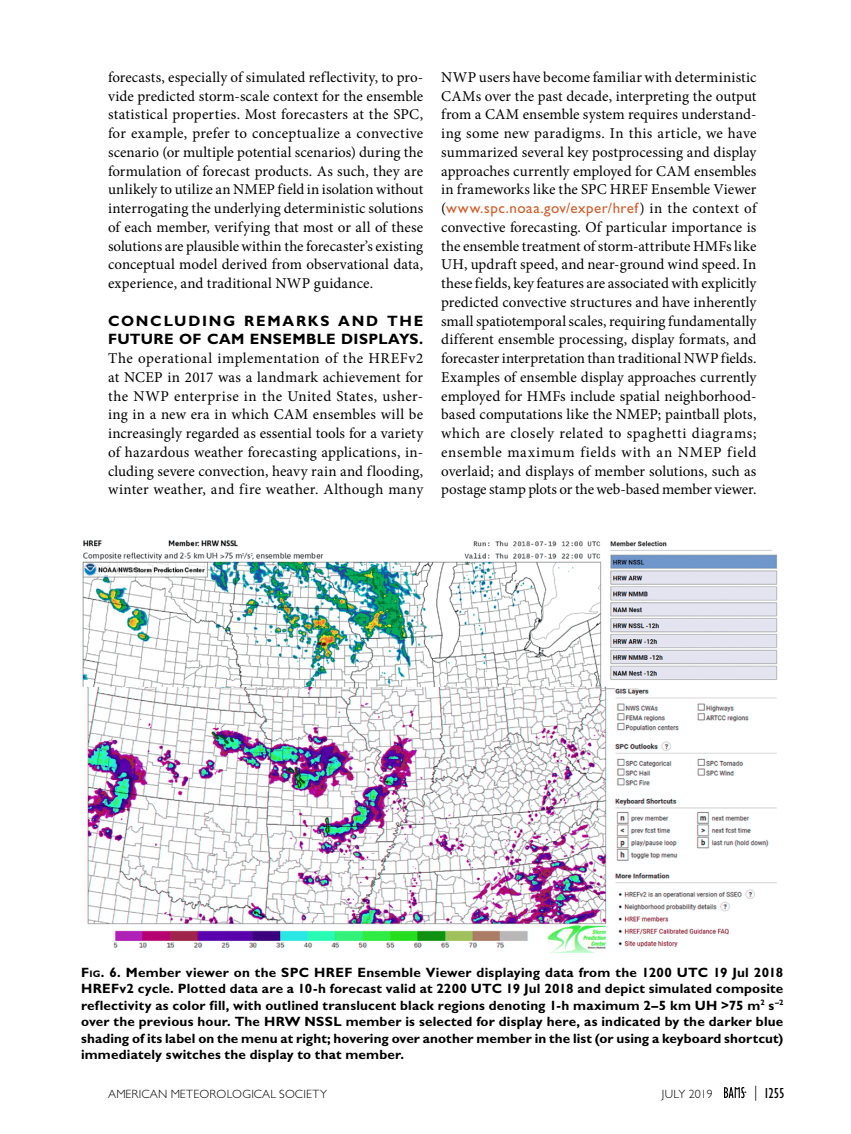
<style>
.page{position:relative;width:851px;height:1134px;background:#fff}
.page>*{position:absolute;margin:0;border:0;box-sizing:border-box;transform-origin:0 0}
.First_Paragraph_w_bo{font:15px/18.8px "Minion Pro";letter-spacing:.005em;color:#000;text-align:justify}
.Body_Text{font:15px/18.8px "Minion Pro";letter-spacing:.01em;color:#000;text-align:justify}
.t1{font:condensed 15px "Gill Sans Std";color:#000}
.Caption__figure{font:700 13.5px/16.5px "Gill Sans Std";letter-spacing:.015em;color:#000;text-align:justify}
.t2{font:300 12px "Gill Sans Std";letter-spacing:.02em;color:#000}
.t3{font:300 12px "Gill Sans Std";color:#000}
.s1{font-family:"Gill Sans Std";font-weight:700}
.s2{font-family:"Gill Sans Std";color:#cd5e2c}
.s3{font-style:inherit}
.s4{font-size:9.45px}
.s5{font-weight:300;font-stretch:normal}
</style>
<div class="page">
<img style="left:82px;top:540px;width:695px;height:413px">
<svg style="left:724px;top:1087px;width:22px;height:11px"></svg>
<p class="Body_Text" style="left:108px;top:68px;width:317px">forecasts, especially of simulated reflectivity, to pro&shy;vide predicted storm-scale context for the ensemble statistical properties. Most forecasters at the SPC, for example, prefer to conceptualize a convective scenario (or multiple potential scenarios) during the formulation of forecast products. As such, they are unlikely to utilize an NMEP field in isolation without interrogating the underlying deterministic solutions of each member, verifying that most or all of these solutions are plausible within the forecaster’s existing conceptual model derived from observational data, experience, and traditional NWP guidance.</p>
<p class="First_Paragraph_w_bo" style="left:108px;top:311px;width:317px"><span class="s1">CONCLUDING REMARKS AND THE FUTURE OF CAM ENSEMBLE DISPLAYS.<br></span>The operational implementation of the HREFv2 at NCEP in 2017 was a landmark achievement for the NWP enterprise in the United States, usher&shy;ing in a new era in which CAM ensembles will be increasingly regarded as essential tools for a variety of hazardous weather forecasting applications, in&shy;cluding severe convection, heavy rain and flooding, winter weather, and fire weather. Although many</p>
<p class="First_Paragraph_w_bo" style="left:441px;top:68px;width:317px">NWP users have become familiar with deterministic CAMs over the past decade, interpreting the output from a CAM ensemble system requires understand&shy;ing some new paradigms. In this article, we have summarized several key postprocessing and display approaches currently employed for CAM ensembles in frameworks like the SPC HREF Ensemble Viewer (<span class="s2">www.spc.noaa.gov/exper/href</span>) in the context of convective forecasting. Of particular importance is the ensemble treatment of storm-attribute HMFs like UH, updraft speed, and near-ground wind speed. In these fields, key features are associated with explicitly predicted convective structures and have inherently small spatiotemporal scales, requiring fundamentally different ensemble processing, display formats, and forecaster interpretation than traditional NWP fields.<br>Examples of ensemble display approaches currently employed for HMFs include spatial neighborhood&shy;based computations like the NMEP; paintball plots, which are closely related to spaghetti diagrams; ensemble maximum fields with an NMEP field overlaid; and displays of member solutions, such as postage stamp plots or the web-based member viewer.</p>
<p class="Caption__figure" style="left:81px;top:964px;width:704px"><span class="s3">F</span><span class="s4">ig</span><span class="s3">.</span> 6. Member viewer on the SPC HREF Ensemble Viewer displaying data from the 1200 UTC 19 Jul 2018<br>HREFv2 cycle. Plotted data are a 10-h forecast valid at 2200 UTC 19 Jul 2018 and depict simulated composite reflectivity as color fill, with outlined translucent black regions denoting 1-h maximum 2–5 km UH &gt;75 m<sup>2</sup> s<sup>–2 </sup>over the previous hour. The HRW NSSL member is selected for display here, as indicated by the darker blue shading of its label on the menu at right; hovering over another member in the list (or using a keyboard shortcut) immediately switches the display to that member.</p>
<p class="t2" style="left:108px;top:1087px;width:220px">AMERICAN METEOROLOGICAL SOCIETY</p>
<p class="t3" style="left:662px;top:1087px;width:52px">JULY 2019</p>
<p class="t1" style="left:754px;top:1085px;width:32px"><span class="s5">|</span> 1255</p>
</div>
